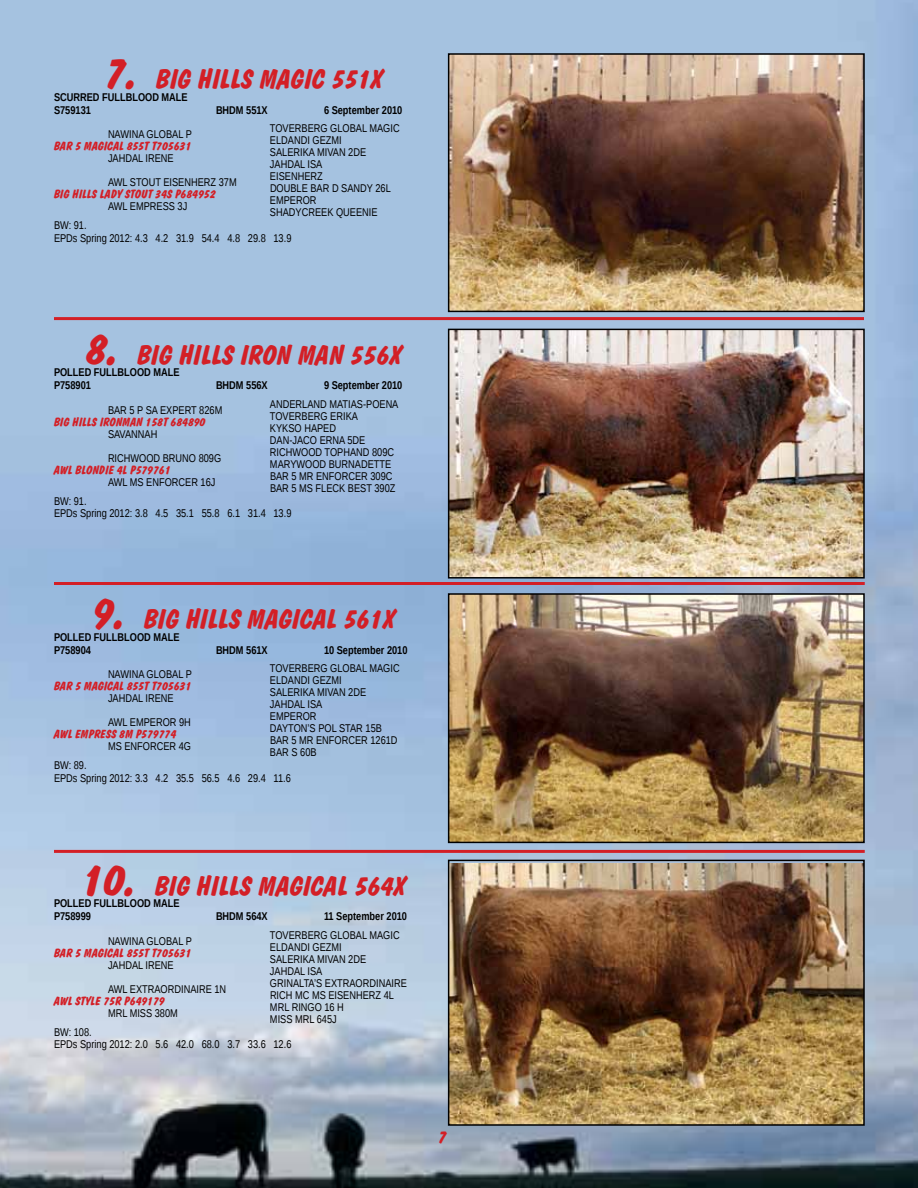
<style>
.page{position:relative;width:918px;height:1188px;background:#fff}
.page>*{position:absolute;margin:0;border:0;box-sizing:border-box;transform-origin:0 0}
.t1{font:700 27px "Dom Diagonal BT";color:#d31f26}
.t2{font:700 18px "Dom Diagonal BT";color:#d31f26}
.t3{font:700 12px "Dom Diagonal BT";color:#d31f26}
.t4{font:11.25px/12px "Liberation Sans Narrow";color:#000}
.t5{font:700 11.25px/12.8px "Liberation Sans Narrow";color:#000}
.s1{font-size:45px}
</style>
<div class="page">
<img style="left:0;top:0;width:918px;height:1188px">
<img style="left:451px;top:56px;width:411px;height:253px">
<div style="left:448px;top:53px;width:417px;height:259px;border:2px solid #000"></div>
<img style="left:451px;top:332px;width:411px;height:244px">
<div style="left:448px;top:329px;width:417px;height:250px;border:2px solid #000"></div>
<img style="left:451px;top:596px;width:411px;height:244px">
<div style="left:448px;top:593px;width:417px;height:250px;border:2px solid #000"></div>
<img style="left:451px;top:863px;width:411px;height:260px">
<div style="left:448px;top:860px;width:417px;height:266px;border:2px solid #000"></div>
<hr style="left:54px;top:317px;width:810px;height:3px;background:#d31f26">
<hr style="left:54px;top:582px;width:811px;height:3px;background:#d31f26">
<hr style="left:54px;top:850px;width:811px;height:3px;background:#d31f26">
<h1 class="t1" style="left:105px;top:62px;width:280px"><span class="s1">7.</span> BIG HILLS MAGIC 551X</h1>
<p class="t5" style="left:54px;top:90px;width:135px">SCURRED FULLBLOOD MALE<br>S759131</p>
<p class="t5" style="left:216px;top:103px;width:53px">BHDM 551X</p>
<p class="t5" style="left:324px;top:103px;width:80px">6 September 2010</p>
<p class="t4" style="left:270px;top:123px;width:131px">TOVERBERG GLOBAL MAGIC</p>
<p class="t4" style="left:108px;top:129px;width:85px">NAWINA GLOBAL P</p>
<p class="t4" style="left:270px;top:135px;width:73px">ELDANDI GEZMI</p>
<p class="t3" style="left:54px;top:139px;width:139px">BAR 5 MAGICAL 855T T705631</p>
<p class="t4" style="left:270px;top:147px;width:98px">SALERIKA MIVAN 2DE</p>
<p class="t4" style="left:108px;top:153px;width:67px">JAHDAL IRENE</p>
<p class="t4" style="left:270px;top:159px;width:54px">JAHDAL ISA<br>EISENHERZ</p>
<p class="t4" style="left:108px;top:177px;width:130px">AWL STOUT EISENHERZ 37M</p>
<p class="t4" style="left:270px;top:183px;width:122px">DOUBLE BAR D SANDY 26L</p>
<p class="t3" style="left:54px;top:187px;width:163px">BIG HILLS LADY STOUT 34S P684952</p>
<p class="t4" style="left:270px;top:195px;width:48px">EMPEROR</p>
<p class="t4" style="left:108px;top:201px;width:81px">AWL EMPRESS 3J</p>
<p class="t4" style="left:270px;top:207px;width:109px">SHADYCREEK QUEENIE</p>
<p class="t4" style="left:54px;top:219px;width:239px;line-height:12.8px">BW: 91.<br>EPDs Spring 2012: 4.3 4.2 31.9 54.4 4.8 29.8 13.9</p>
<h1 class="t1" style="left:87px;top:338px;width:318px"><span class="s1">8.</span> BIG HILLS IRON MAN 556X</h1>
<p class="t5" style="left:54px;top:366px;width:127px">POLLED FULLBLOOD MALE<br>P758901</p>
<p class="t5" style="left:216px;top:379px;width:53px">BHDM 556X</p>
<p class="t5" style="left:324px;top:379px;width:80px">9 September 2010</p>
<p class="t4" style="left:270px;top:398px;width:130px">ANDERLAND MATIAS-POENA</p>
<p class="t4" style="left:108px;top:404px;width:116px">BAR 5 P SA EXPERT 826M</p>
<p class="t4" style="left:270px;top:410px;width:90px">TOVERBERG ERIKA</p>
<p class="t3" style="left:54px;top:414px;width:153px">BIG HILLS IRONMAN 158T 684890</p>
<p class="t4" style="left:270px;top:422px;width:68px">KYKSO HAPED</p>
<p class="t4" style="left:108px;top:428px;width:51px">SAVANNAH</p>
<p class="t4" style="left:270px;top:434px;width:126px">DAN-JACO ERNA 5DE<br>RICHWOOD TOPHAND 809C</p>
<p class="t4" style="left:108px;top:452px;width:115px">RICHWOOD BRUNO 809G</p>
<p class="t4" style="left:270px;top:458px;width:123px">MARYWOOD BURNADETTE</p>
<p class="t3" style="left:54px;top:462px;width:118px">AWL BLONDIE 4L P579761</p>
<p class="t4" style="left:270px;top:470px;width:124px">BAR 5 MR ENFORCER 309C</p>
<p class="t4" style="left:108px;top:476px;width:109px">AWL MS ENFORCER 16J</p>
<p class="t4" style="left:270px;top:482px;width:127px">BAR 5 MS FLECK BEST 390Z</p>
<p class="t4" style="left:54px;top:495px;width:239px;line-height:12.8px">BW: 91.<br>EPDs Spring 2012: 3.8 4.5 35.1 55.8 6.1 31.4 13.9</p>
<h1 class="t1" style="left:93px;top:602px;width:304px"><span class="s1">9.</span> BIG HILLS MAGICAL 561X</h1>
<p class="t5" style="left:54px;top:630px;width:127px">POLLED FULLBLOOD MALE<br>P758904</p>
<p class="t5" style="left:216px;top:643px;width:53px">BHDM 561X</p>
<p class="t5" style="left:324px;top:643px;width:85px">10 September 2010</p>
<p class="t4" style="left:270px;top:663px;width:131px">TOVERBERG GLOBAL MAGIC</p>
<p class="t4" style="left:108px;top:669px;width:85px">NAWINA GLOBAL P</p>
<p class="t4" style="left:270px;top:675px;width:73px">ELDANDI GEZMI</p>
<p class="t3" style="left:54px;top:679px;width:139px">BAR 5 MAGICAL 855T T705631</p>
<p class="t4" style="left:270px;top:687px;width:98px">SALERIKA MIVAN 2DE</p>
<p class="t4" style="left:108px;top:693px;width:67px">JAHDAL IRENE</p>
<p class="t4" style="left:270px;top:699px;width:54px">JAHDAL ISA<br>EMPEROR</p>
<p class="t4" style="left:108px;top:717px;width:84px">AWL EMPEROR 9H</p>
<p class="t4" style="left:270px;top:723px;width:113px">DAYTON’S POL STAR 15B</p>
<p class="t3" style="left:54px;top:727px;width:124px">AWL EMPRESS 8M P579774</p>
<p class="t4" style="left:270px;top:735px;width:129px">BAR 5 MR ENFORCER 1261D</p>
<p class="t4" style="left:108px;top:741px;width:85px">MS ENFORCER 4G</p>
<p class="t4" style="left:270px;top:747px;width:48px">BAR S 60B</p>
<p class="t4" style="left:54px;top:759px;width:238px;line-height:12.8px">BW: 89.<br>EPDs Spring 2012: 3.3 4.2 35.5 56.5 4.6 29.4 11.6</p>
<h1 class="t1" style="left:82px;top:869px;width:326px"><span class="s1">10.</span> BIG HILLS MAGICAL 564X</h1>
<p class="t5" style="left:54px;top:897px;width:127px">POLLED FULLBLOOD MALE<br>P758999</p>
<p class="t5" style="left:216px;top:910px;width:53px">BHDM 564X</p>
<p class="t5" style="left:324px;top:910px;width:85px">11 September 2010</p>
<p class="t4" style="left:270px;top:929px;width:131px">TOVERBERG GLOBAL MAGIC</p>
<p class="t4" style="left:108px;top:935px;width:85px">NAWINA GLOBAL P</p>
<p class="t4" style="left:270px;top:941px;width:73px">ELDANDI GEZMI</p>
<p class="t3" style="left:54px;top:945px;width:139px">BAR 5 MAGICAL 855T T705631</p>
<p class="t4" style="left:270px;top:953px;width:98px">SALERIKA MIVAN 2DE</p>
<p class="t4" style="left:108px;top:959px;width:67px">JAHDAL IRENE</p>
<p class="t4" style="left:270px;top:965px;width:138px">JAHDAL ISA<br>GRINALTA’S EXTRAORDINAIRE</p>
<p class="t4" style="left:108px;top:983px;width:120px">AWL EXTRAORDINAIRE 1N</p>
<p class="t4" style="left:270px;top:989px;width:126px">RICH MC MS EISENHERZ 4L</p>
<p class="t3" style="left:54px;top:993px;width:113px">AWL STYLE 75R P649179</p>
<p class="t4" style="left:270px;top:1001px;width:75px">MRL RINGO 16 H</p>
<p class="t4" style="left:108px;top:1007px;width:71px">MRL MISS 380M</p>
<p class="t4" style="left:270px;top:1013px;width:68px">MISS MRL 645J</p>
<p class="t4" style="left:54px;top:1026px;width:239px;line-height:12.8px">BW: 108.<br>EPDs Spring 2012: 2.0 5.6 42.0 68.0 3.7 33.6 12.6</p>
<h2 class="t2" style="left:438px;top:1125px;width:10px">7</h2>
</div>
